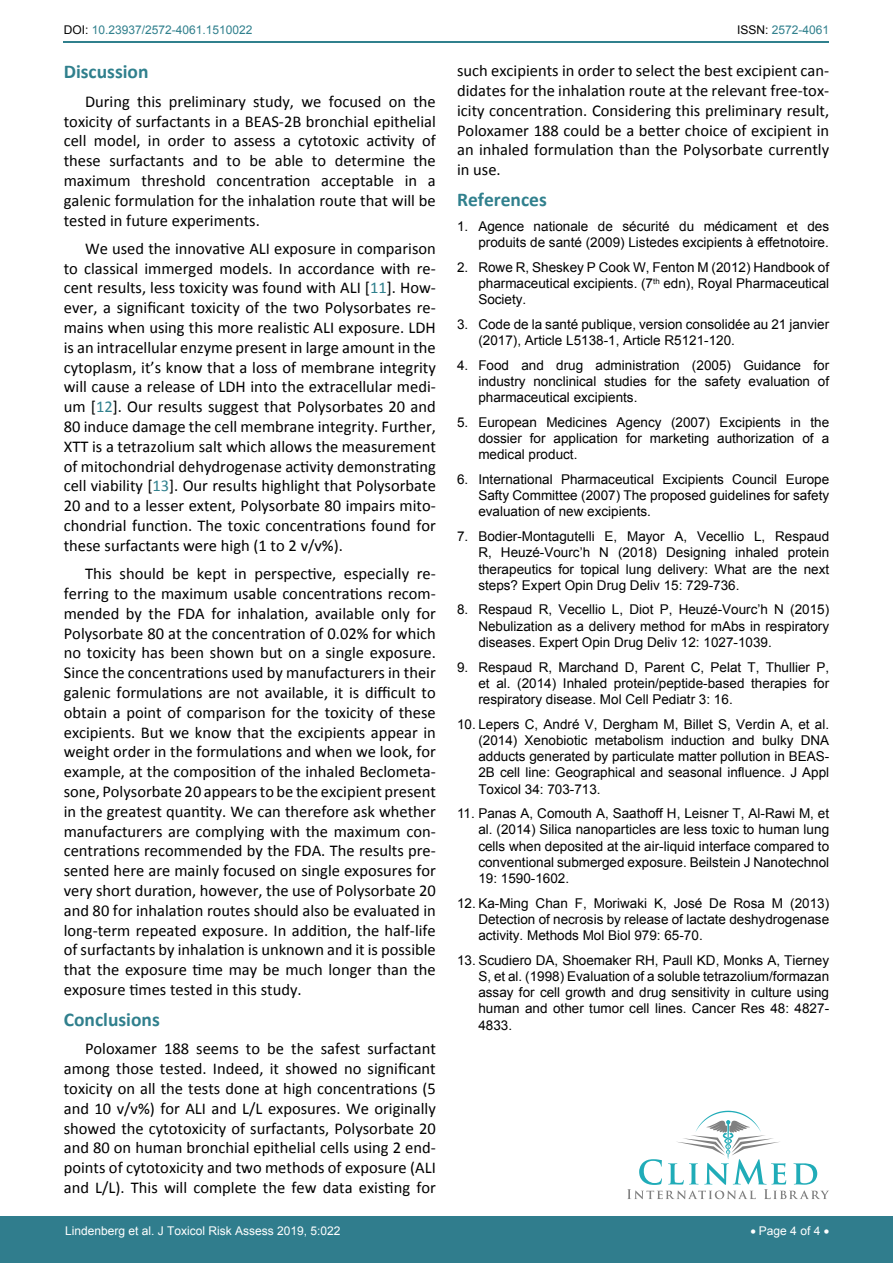
<style>
.page{position:relative;width:893px;height:1263px;background:#fff}
.page>*{position:absolute;margin:0;border:0;box-sizing:border-box;transform-origin:0 0}
.t1{font:700 19.5px "Calibri";color:#30808d}
.t2{font:16.5px/19.8px "Calibri";color:#000;text-align:justify}
.t3{font:13.5px/16.2px "Arial";color:#000;text-align:justify}
.t4{font:12px "Arial";color:#fff}
.t5{font:12px "Arial";color:#30808d}
.s1{color:#000}
.s2{color:#30808d}
</style>
<div class="page">
<hr style="left:64px;top:41px;width:765px;height:2px;background:#30808d">
<div style="left:0;top:1217px;width:893px;height:46px;background:#307d8d"></div>
<svg style="left:627px;top:1111px;width:202px;height:88px"></svg>
<p class="t5" style="left:64px;top:22px;width:190px"><span class="s1">DOI:</span> 10.23937/2572-4061.1510022</p>
<p class="t5" style="left:737px;top:22px;width:94px"><span class="s1">ISSN:</span> 2572-4061</p>
<p class="t1" style="left:64px;top:59px;width:86px">Discussion</p>
<p class="t2" style="left:64px;top:91px;width:374px;text-indent:21px">During this preliminary study, we focused on the toxicity of surfactants in a BEAS-2B bronchial epithelial cell model, in order to assess a cytotoxic activity of these surfactants and to be able to determine the maximum threshold concentration acceptable in a galenic formulation for the inhalation route that will be tested in future experiments.</p>
<p class="t2" style="left:64px;top:238px;width:374px;text-indent:21px">We used the innovative ALI exposure in comparison to classical immerged models. In accordance with re&shy;cent results, less toxicity was found with ALI [<span class="s2">11</span>]. How&shy;ever, a significant toxicity of the two Polysorbates re&shy;mains when using this more realistic ALI exposure. LDH is an intracellular enzyme present in large amount in the cytoplasm, it’s know that a loss of membrane integrity will cause a release of LDH into the extracellular medi&shy;um [<span class="s2">12</span>]. Our results suggest that Polysorbates 20 and 80 induce damage the cell membrane integrity. Further, XTT is a tetrazolium salt which allows the measurement of mitochondrial dehydrogenase activity demonstrating cell viability [<span class="s2">13</span>]. Our results highlight that Polysorbate 20 and to a lesser extent, Polysorbate 80 impairs mito&shy;chondrial function. The toxic concentrations found for these surfactants were high (1 to 2 v/v%).</p>
<p class="t2" style="left:64px;top:564px;width:374px;text-indent:21px">This should be kept in perspective, especially re&shy;ferring to the maximum usable concentrations recom&shy;mended by the FDA for inhalation, available only for Polysorbate 80 at the concentration of 0.02% for which no toxicity has been shown but on a single exposure.<br>Since the concentrations used by manufacturers in their galenic formulations are not available, it is difficult to obtain a point of comparison for the toxicity of these excipients. But we know that the excipients appear in weight order in the formulations and when we look, for example, at the composition of the inhaled Beclometa&shy;sone, Polysorbate 20 appears to be the excipient present in the greatest quantity. We can therefore ask whether manufacturers are complying with the maximum con&shy;centrations recommended by the FDA. The results pre&shy;sented here are mainly focused on single exposures for very short duration, however, the use of Polysorbate 20 and 80 for inhalation routes should also be evaluated in long-term repeated exposure. In addition, the half-life of surfactants by inhalation is unknown and it is possible that the exposure time may be much longer than the exposure times tested in this study.</p>
<p class="t1" style="left:64px;top:1007px;width:98px">Conclusions</p>
<p class="t2" style="left:64px;top:1039px;width:374px;text-indent:21px">Poloxamer 188 seems to be the safest surfactant among those tested. Indeed, it showed no significant toxicity on all the tests done at high concentrations (5 and 10 v/v%) for ALI and L/L exposures. We originally showed the cytotoxicity of surfactants, Polysorbate 20 and 80 on human bronchial epithelial cells using 2 end&shy;points of cytotoxicity and two methods of exposure (ALI and L/L). This will complete the few data existing for</p>
<p class="t2" style="left:457px;top:61px;width:374px">such excipients in order to select the best excipient can&shy;didates for the inhalation route at the relevant free-tox&shy;icity concentration. Considering this preliminary result, Poloxamer 188 could be a better choice of excipient in an inhaled formulation than the Polysorbate currently in use.</p>
<p class="t1" style="left:457px;top:187px;width:91px">References</p>
<p class="t3" style="left:457px;top:218px;width:374px;text-align:right">1. Agence nationale de sécurité du médicament et des produits de santé (2009) Listedes excipients à effetnotoire.</p>
<p class="t3" style="left:478px;top:259px;width:352px;text-indent:-21px">2. Rowe R, Sheskey P Cook W, Fenton M (2012) Handbook of pharmaceutical excipients. (7<sup>th</sup> edn), Royal Pharmaceutical Society.</p>
<p class="t3" style="left:478px;top:316px;width:352px;text-indent:-21px">3. Code de la santé publique, version consolidée au 21 janvier (2017), Article L5138-1, Article R5121-120.</p>
<p class="t3" style="left:478px;top:357px;width:352px;text-indent:-21px">4. Food and drug administration (2005) Guidance for industry nonclinical studies for the safety evaluation of pharmaceutical excipients.</p>
<p class="t3" style="left:478px;top:414px;width:352px;text-indent:-21px">5. European Medicines Agency (2007) Excipients in the dossier for application for marketing authorization of a medical product.</p>
<p class="t3" style="left:478px;top:471px;width:352px;text-indent:-21px">6. International Pharmaceutical Excipients Council Europe Safty Committee (2007) The proposed guidelines for safety evaluation of new excipients.</p>
<p class="t3" style="left:478px;top:528px;width:352px;text-indent:-21px">7. Bodier-Montagutelli E, Mayor A, Vecellio L, Respaud R, Heuzé-Vourc’h N (2018) Designing inhaled protein therapeutics for topical lung delivery: What are the next steps? Expert Opin Drug Deliv 15: 729-736.</p>
<p class="t3" style="left:478px;top:602px;width:352px;text-indent:-21px">8. Respaud R, Vecellio L, Diot P, Heuzé-Vourc’h N (2015)<br>Nebulization as a delivery method for mAbs in respiratory diseases. Expert Opin Drug Deliv 12: 1027-1039.</p>
<p class="t3" style="left:478px;top:659px;width:352px;text-indent:-21px">9. Respaud R, Marchand D, Parent C, Pelat T, Thullier P, et al. (2014) Inhaled protein/peptide-based therapies for respiratory disease. Mol Cell Pediatr 3: 16.</p>
<p class="t3" style="left:478px;top:716px;width:352px;text-indent:-21px">10. Lepers C, André V, Dergham M, Billet S, Verdin A, et al. (2014) Xenobiotic metabolism induction and bulky DNA adducts generated by particulate matter pollution in BEAS-2B cell line: Geographical and seasonal influence. J Appl Toxicol 34: 703-713.</p>
<p class="t3" style="left:478px;top:805px;width:352px;text-indent:-21px">11. Panas A, Comouth A, Saathoff H, Leisner T, Al-Rawi M, et al. (2014) Silica nanoparticles are less toxic to human lung cells when deposited at the air-liquid interface compared to conventional submerged exposure. Beilstein J Nanotechnol 19: 1590-1602.</p>
<p class="t3" style="left:478px;top:895px;width:352px;text-indent:-21px">12. Ka-Ming Chan F, Moriwaki K, José De Rosa M (2013)<br>Detection of necrosis by release of lactate deshydrogenase activity. Methods Mol Biol 979: 65-70.</p>
<p class="t3" style="left:478px;top:952px;width:352px;text-indent:-21px">13. Scudiero DA, Shoemaker RH, Paull KD, Monks A, Tierney S, et al. (1998) Evaluation of a soluble tetrazolium/formazan assay for cell growth and drug sensitivity in culture using human and other tumor cell lines. Cancer Res 48: 4827- 4833.</p>
<p class="t4" style="left:65px;top:1223px;width:277px">Lindenberg et al. J Toxicol Risk Assess 2019, 5:022</p>
<p class="t4" style="left:750px;top:1223px;width:80px">• Page 4 of 4 •</p>
</div>
